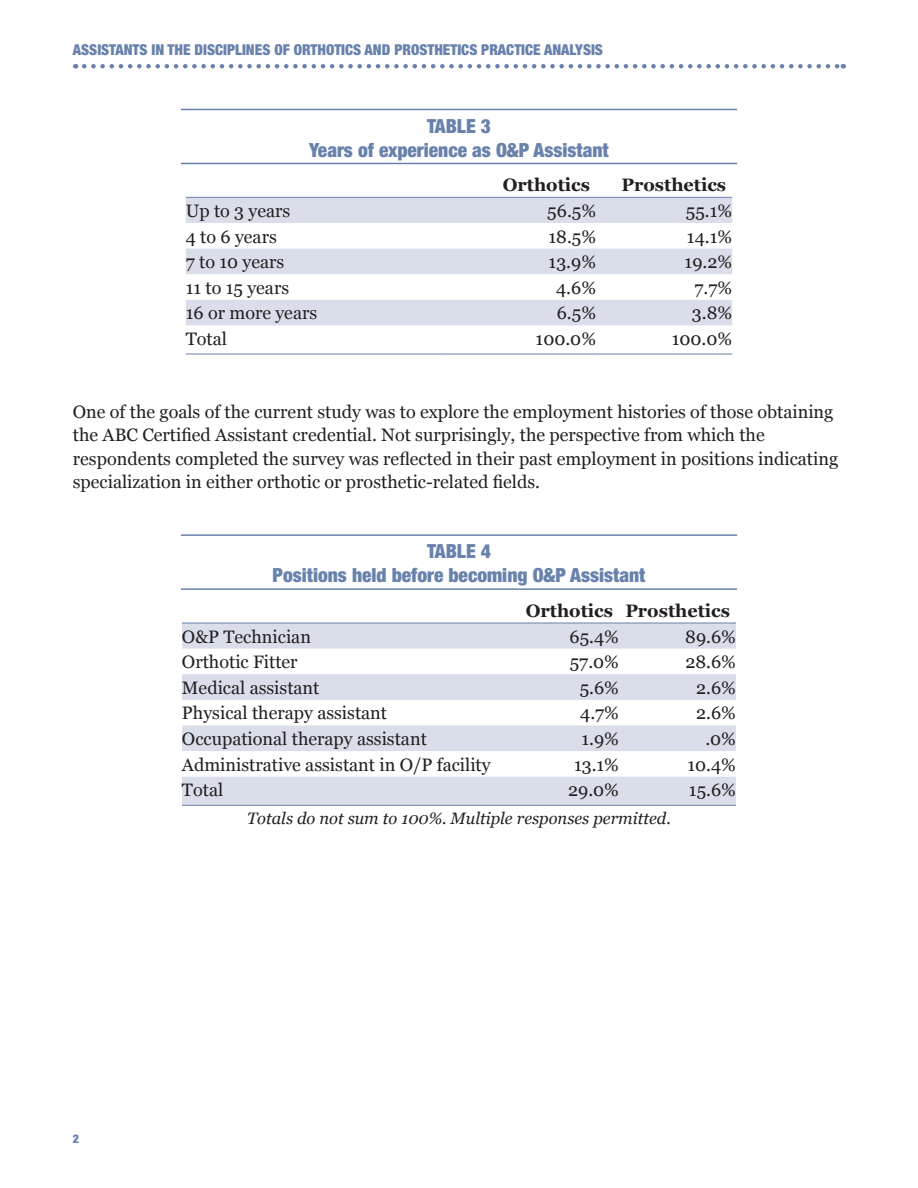
<style>
.page{position:relative;width:918px;height:1188px;background:#fff}
.page>*{position:absolute;margin:0;border:0;box-sizing:border-box;transform-origin:0 0}
.t1{font:900 condensed 19.5px/24px "Helvetica Neue LT Std";color:#6982ac;text-align:center}
.t2{font:18px/23.2px "Georgia";color:#231f20}
.t3{font:700 18px "Georgia";color:#231f20}
.t4{font:italic 16.5px "Georgia";color:#231f20}
.t5{font:900 condensed 15px "Helvetica Neue LT Std";color:#6982ac}
.t6{font:900 condensed 12px "Helvetica Neue LT Std";color:#6982ac}
</style>
<div class="page">
<svg style="left:84px;top:64px;width:760px;height:4px"></svg>
<hr style="left:181px;top:109px;width:556px;height:1px;background:#6982ac">
<hr style="left:181px;top:163px;width:556px;height:1px;background:#6982ac">
<hr style="left:181px;top:534px;width:556px;height:2px;background:#6982ac">
<hr style="left:181px;top:588px;width:556px;height:2px;background:#6982ac">
<svg style="left:186px;top:198px;width:546px;height:127px;fill:#dadeea"></svg>
<hr style="left:186px;top:354px;width:258px;height:1px;background:#6982ac">
<hr style="left:444px;top:354px;width:152px;height:1px;background:#6982ac">
<hr style="left:596px;top:354px;width:136px;height:1px;background:#6982ac">
<hr style="left:186px;top:197px;width:258px;height:1px;background:#6982ac">
<hr style="left:444px;top:197px;width:152px;height:1px;background:#6982ac">
<hr style="left:596px;top:197px;width:136px;height:1px;background:#6982ac">
<svg style="left:182px;top:624px;width:554px;height:181px;fill:#dadeea"></svg>
<hr style="left:182px;top:805px;width:320px;height:1px;background:#6982ac">
<hr style="left:502px;top:805px;width:117px;height:1px;background:#6982ac">
<hr style="left:619px;top:805px;width:117px;height:1px;background:#6982ac">
<hr style="left:182px;top:623px;width:320px;height:1px;background:#6982ac">
<hr style="left:502px;top:623px;width:117px;height:1px;background:#6982ac">
<hr style="left:619px;top:623px;width:117px;height:1px;background:#6982ac">
<p class="t5" style="left:73px;top:40px;width:532px">ASSISTANTS IN THE DISCIPLINES OF ORTHOTICS AND PROSTHETICS PRACTICE ANALYSIS</p>
<p class="t1" style="left:309px;top:113px;width:301px">TABLE 3<br>Years of experience as O&amp;P Assistant</p>
<p class="t3" style="left:503px;top:172px;width:89px">Orthotics</p>
<p class="t3" style="left:622px;top:172px;width:106px">Prosthetics</p>
<p class="t2" style="left:186px;top:198px;width:106px">Up to 3 years</p>
<p class="t2" style="left:547px;top:198px;width:50px">56.5%</p>
<p class="t2" style="left:686px;top:198px;width:48px">55.1%</p>
<p class="t2" style="left:186px;top:224px;width:93px">4 to 6 years</p>
<p class="t2" style="left:549px;top:224px;width:49px">18.5%</p>
<p class="t2" style="left:687px;top:224px;width:47px">14.1%</p>
<p class="t2" style="left:186px;top:250px;width:100px">7 to 10 years</p>
<p class="t2" style="left:549px;top:250px;width:49px">13.9%</p>
<p class="t2" style="left:685px;top:250px;width:49px">19.2%</p>
<p class="t2" style="left:186px;top:275px;width:105px">11 to 15 years</p>
<p class="t2" style="left:556px;top:275px;width:41px">4.6%</p>
<p class="t2" style="left:695px;top:275px;width:39px">7.7%</p>
<p class="t2" style="left:186px;top:301px;width:133px">16 or more years</p>
<p class="t2" style="left:557px;top:301px;width:41px">6.5%</p>
<p class="t2" style="left:692px;top:301px;width:42px">3.8%</p>
<p class="t2" style="left:186px;top:326px;width:43px">Total</p>
<p class="t2" style="left:536px;top:326px;width:62px">100.0%</p>
<p class="t2" style="left:672px;top:326px;width:62px">100.0%</p>
<p class="t2" style="left:73px;top:400px;width:767px">One of the goals of the current study was to explore the employment histories of those obtaining the ABC Certified Assistant credential. Not surprisingly, the perspective from which the respondents completed the survey was reflected in their past employment in positions indicating specialization in either orthotic or prosthetic-related fields.</p>
<p class="t1" style="left:273px;top:539px;width:374px">TABLE 4<br>Positions held before becoming O&amp;P Assistant</p>
<p class="t3" style="left:526px;top:597px;width:206px">Orthotics Prosthetics</p>
<p class="t2" style="left:182px;top:624px;width:131px">O&amp;P Technician</p>
<p class="t2" style="left:570px;top:624px;width:51px">65.4%</p>
<p class="t2" style="left:685px;top:624px;width:52px">89.6%</p>
<p class="t2" style="left:182px;top:650px;width:117px">Orthotic Fitter</p>
<p class="t2" style="left:570px;top:650px;width:51px">57.0%</p>
<p class="t2" style="left:685px;top:650px;width:52px">28.6%</p>
<p class="t2" style="left:182px;top:675px;width:139px">Medical assistant</p>
<p class="t2" style="left:580px;top:675px;width:41px">5.6%</p>
<p class="t2" style="left:696px;top:675px;width:41px">2.6%</p>
<p class="t2" style="left:182px;top:701px;width:207px">Physical therapy assistant</p>
<p class="t2" style="left:580px;top:701px;width:40px">4.7%</p>
<p class="t2" style="left:696px;top:701px;width:41px">2.6%</p>
<p class="t2" style="left:182px;top:727px;width:246px">Occupational therapy assistant</p>
<p class="t2" style="left:581px;top:727px;width:39px">1.9%</p>
<p class="t2" style="left:705px;top:727px;width:32px">.0%</p>
<p class="t2" style="left:182px;top:752px;width:310px">Administrative assistant in O/P facility</p>
<p class="t2" style="left:574px;top:752px;width:46px">13.1%</p>
<p class="t2" style="left:687px;top:752px;width:50px">10.4%</p>
<p class="t2" style="left:182px;top:778px;width:43px">Total</p>
<p class="t2" style="left:568px;top:778px;width:52px">29.0%</p>
<p class="t2" style="left:689px;top:778px;width:48px">15.6%</p>
<p class="t4" style="left:247px;top:807px;width:425px">Totals do not sum to 100%. Multiple responses permitted.</p>
<p class="t6" style="left:73px;top:1131px;width:8px">2</p>
</div>
